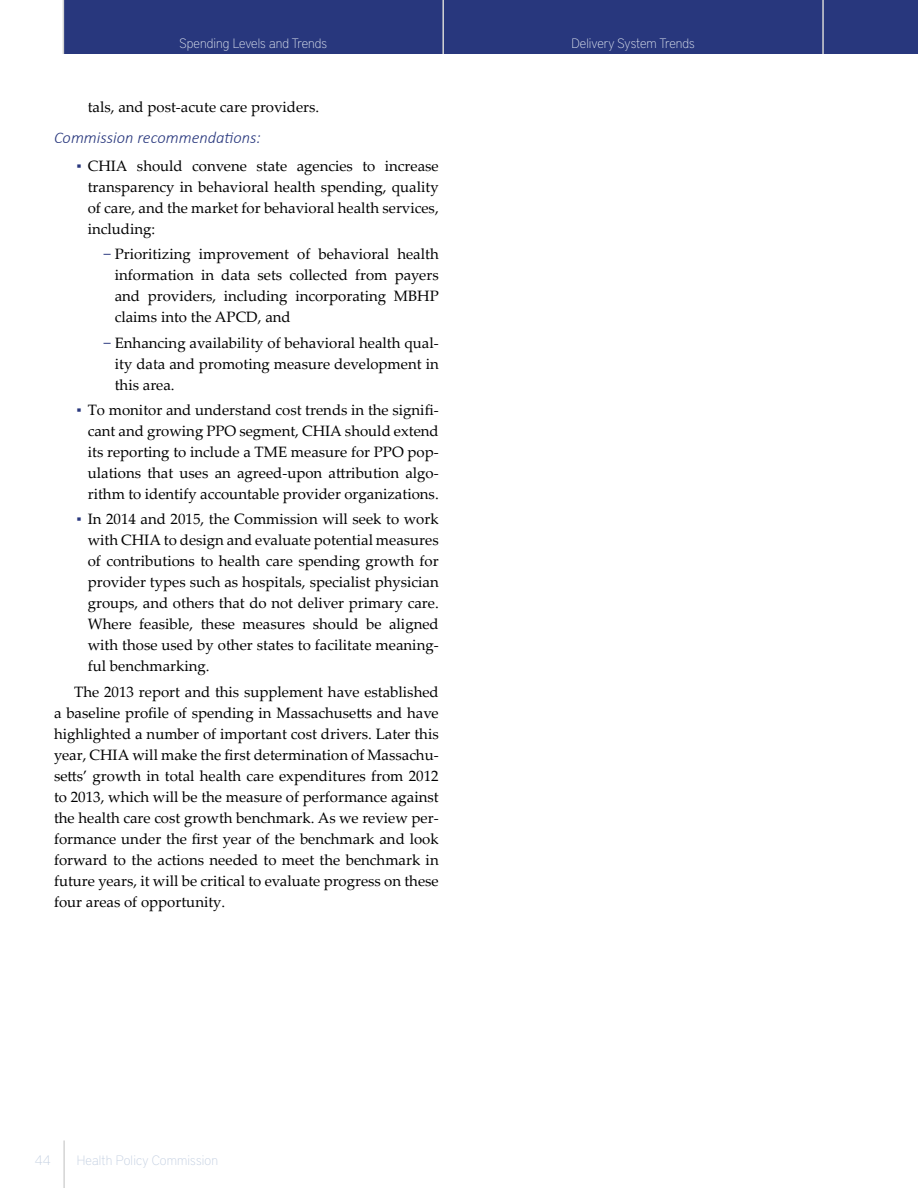
<style>
.page{position:relative;width:918px;height:1188px;background:#fff}
.page>*{position:absolute;margin:0;border:0;box-sizing:border-box;transform-origin:0 0}
.t1{font:italic 300 16.5px "Calibri";color:#28377d}
.t2{font:15px/21px "Palatino Linotype";color:#000;text-align:justify}
.t3{font:100 13.5px "District Pro";color:#dfe5ef}
.t4{font:100 13.5px "District Pro";letter-spacing:.01em;color:#c3cfe1}
.s1{color:#28377d}
</style>
<div class="page">
<div style="left:64px;top:0;width:854px;height:54px;background:#28377d"></div>
<hr style="left:63px;top:0;width:1px;height:54px;background:#d4d4d4">
<hr style="left:442px;top:0;width:2px;height:54px;background:#d4d4d4">
<hr style="left:822px;top:0;width:2px;height:54px;background:#d4d4d4">
<hr style="left:63px;top:1140px;width:2px;height:48px;background:#d4d4d4">
<p class="t3" style="left:179px;top:34px;width:149px">Spending Levels and Trends</p>
<p class="t3" style="left:571px;top:34px;width:125px">Delivery System Trends</p>
<p class="t2" style="left:88px;top:96px;width:233px">tals, and post-acute care providers.</p>
<p class="t1" style="left:54px;top:128px;width:208px">Commission recommendations:</p>
<p class="t2" style="left:88px;top:155px;width:353px;text-indent:-11px"><span class="s1">▪</span> CHIA should convene state agencies to increase transparency in behavioral health spending, quality of care, and the market for behavioral health services, including:</p>
<p class="t2" style="left:115px;top:243px;width:326px;text-indent:-11px"><span class="s1">−</span> Prioritizing improvement of behavioral health information in data sets collected from payers and providers, including incorporating MBHP claims into the APCD, and</p>
<p class="t2" style="left:115px;top:332px;width:326px;text-indent:-11px"><span class="s1">−</span> Enhancing availability of behavioral health qual&shy;ity data and promoting measure development in this area.</p>
<p class="t2" style="left:88px;top:399px;width:353px;text-indent:-11px"><span class="s1">▪</span> To monitor and understand cost trends in the signifi&shy;cant and growing PPO segment, CHIA should extend its reporting to include a TME measure for PPO pop&shy;ulations that uses an agreed-upon attribution algo&shy;rithm to identify accountable provider organizations.</p>
<p class="t2" style="left:88px;top:508px;width:353px;text-indent:-11px"><span class="s1">▪</span> In 2014 and 2015, the Commission will seek to work with CHIA to design and evaluate potential measures of contributions to health care spending growth for provider types such as hospitals, specialist physician groups, and others that do not deliver primary care.<br>Where feasible, these measures should be aligned with those used by other states to facilitate meaning&shy;ful benchmarking.</p>
<p class="t2" style="left:54px;top:681px;width:386px;text-indent:20px">The 2013 report and this supplement have established a baseline profile of spending in Massachusetts and have highlighted a number of important cost drivers. Later this year, CHIA will make the first determination of Massachu&shy;setts’ growth in total health care expenditures from 2012 to 2013, which will be the measure of performance against the health care cost growth benchmark. As we review per&shy;formance under the first year of the benchmark and look forward to the actions needed to meet the benchmark in future years, it will be critical to evaluate progress on these four areas of opportunity.</p>
<p class="t4" style="left:35px;top:1150px;width:17px">44</p>
<p class="t4" style="left:77px;top:1150px;width:143px">Health Policy Commission</p>
</div>
